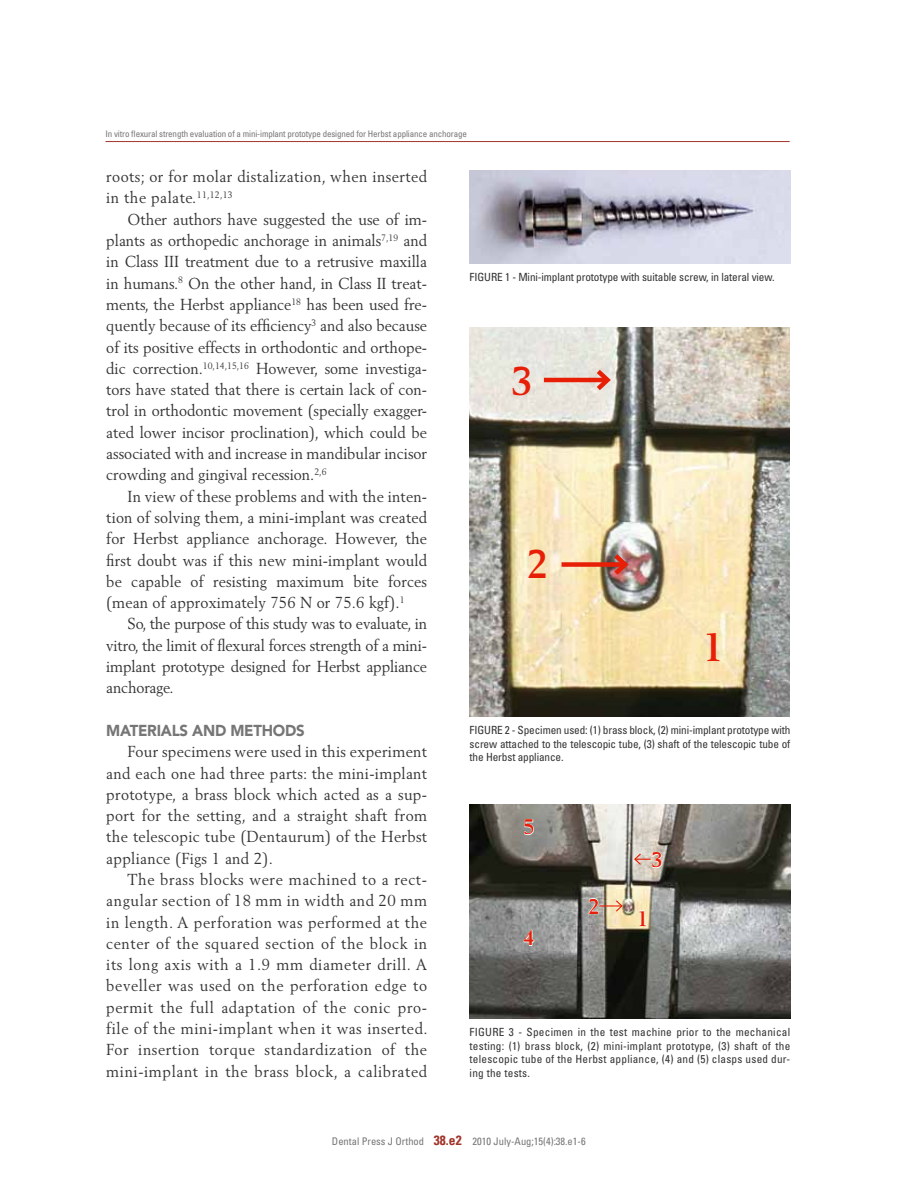
<style>
.page{position:relative;width:918px;height:1188px;background:#fff}
.page>*{position:absolute;margin:0;border:0;box-sizing:border-box;transform-origin:0 0}
.t1{font:700 39.75px "Berling";color:#e71f07;scale:.95 1}
.t2{font:700 21px "Berling";color:#e71f07;scale:.95 1}
.t3{font:15.75px/21.3px "Berling";letter-spacing:.02em;color:#323232;text-align:justify;scale:.95 1}
.t4{font:900 15.75px "Avenir LT Std";letter-spacing:-.015em;color:#767676;scale:.95 1}
.t5{font:condensed 11.25px/13.5px "Univers";letter-spacing:-.01em;color:#323232;text-align:justify}
.t6{font:condensed 10.5px "Univers";color:#767676}
.t7{font:condensed 9px "Univers";letter-spacing:-.015em;color:#767676}
.s1{font-weight:700;font-size:13.5px;color:#a1352a}
</style>
<div class="page">
<img style="left:469px;top:328px;width:321px;height:389px">
<img style="left:470px;top:170px;width:320px;height:93px">
<img style="left:470px;top:804px;width:320px;height:214px">
<hr style="left:544px;top:378px;width:64px;height:4px;background:#e71f07">
<svg style="left:592px;top:365px;width:22px;height:30px"></svg>
<div style="left:562px;top:562px;width:63px;height:5px;background:#e71f07"></div>
<svg style="left:610px;top:550px;width:22px;height:29px"></svg>
<hr style="left:599px;top:905px;width:23px;height:2px;background:#e71f07">
<svg style="left:615px;top:899px;width:8px;height:14px"></svg>
<svg style="left:633px;top:852px;width:29px;height:16px"></svg>
<svg style="left:588px;top:898px;width:11px;height:16px"></svg>
<svg style="left:638px;top:910px;width:9px;height:16px"></svg>
<svg style="left:523px;top:929px;width:12px;height:17px"></svg>
<svg style="left:524px;top:819px;width:10px;height:16px"></svg>
<hr style="left:106px;top:141px;width:684px;height:1px;background:#a1352a">
<p class="t7" style="left:106px;top:128px;width:363px">In vitro flexural strength evaluation of a mini-implant prototype designed for Herbst appliance anchorage</p>
<p class="t3" style="left:106px;top:166px;width:339px">roots; or for molar distalization, when inserted in the palate.<sup>11,12,13</sup></p>
<p class="t3" style="left:106px;top:208px;width:339px;text-indent:21px">Other authors have suggested the use of im&shy;plants as orthopedic anchorage in animals<sup>7,19</sup> and in Class III treatment due to a retrusive maxilla in humans.<sup>8</sup> On the other hand, in Class II treat&shy;ments, the Herbst appliance<sup>18</sup> has been used fre&shy;quently because of its efficiency<sup>3</sup> and also because of its positive effects in orthodontic and orthope&shy;dic correction.<sup>10,14,15,16</sup> However, some investiga&shy;tors have stated that there is certain lack of con&shy;trol in orthodontic movement (specially exagger&shy;ated lower incisor proclination), which could be associated with and increase in mandibular incisor crowding and gingival recession.<sup>2,6</sup></p>
<p class="t3" style="left:106px;top:485px;width:339px;text-indent:21px">In view of these problems and with the inten&shy;tion of solving them, a mini-implant was created for Herbst appliance anchorage. However, the first doubt was if this new mini-implant would be capable of resisting maximum bite forces (mean of approximately 756 N or 75.6 kgf).<sup>1</sup></p>
<p class="t3" style="left:106px;top:613px;width:339px;text-indent:21px">So, the purpose of this study was to evaluate, in vitro, the limit of flexural forces strength of a mini&shy;implant prototype designed for Herbst appliance anchorage.</p>
<p class="t4" style="left:106px;top:721px;width:11px">MATERIAL</p>
<p class="t4" style="left:180px;top:721px;width:27px">S AND</p>
<p class="t4" style="left:230px;top:721px;width:79px">METHODS</p>
<p class="t3" style="left:106px;top:741px;width:339px;text-indent:21px">Four specimens were used in this experiment and each one had three parts: the mini-implant prototype, a brass block which acted as a sup&shy;port for the setting, and a straight shaft from the telescopic tube (Dentaurum) of the Herbst appliance (Figs 1 and 2).</p>
<p class="t3" style="left:106px;top:869px;width:340px;text-indent:21px">The brass blocks were machined to a rect&shy;angular section of 18 mm in width and 20 mm in length. A perforation was performed at the center of the squared section of the block in its long axis with a 1.9 mm diameter drill. A beveller was used on the perforation edge to permit the full adaptation of the conic pro&shy;file of the mini-implant when it was inserted.<br>For insertion torque standardization of the mini-implant in the brass block, a calibrated</p>
<p class="t5" style="left:470px;top:270px;width:306px">FIGURE 1 - Mini-implant prototype with suitable screw, in lateral view.</p>
<h1 class="t1" style="left:512px;top:357px;width:24px">3</h1>
<h1 class="t1" style="left:527px;top:541px;width:24px">2</h1>
<h1 class="t1" style="left:703px;top:623px;width:24px">1</h1>
<p class="t5" style="left:470px;top:723px;width:322px">FIGURE 2 - Specimen used: (1) brass block, (2) mini-implant prototype with screw attached to the telescopic tube, (3) shaft of the telescopic tube of the Herbst appliance.</p>
<h2 class="t2" style="left:524px;top:815px;width:13px">5</h2>
<h2 class="t2" style="left:524px;top:926px;width:13px">4</h2>
<h2 class="t2" style="left:588px;top:894px;width:13px">2</h2>
<h2 class="t2" style="left:652px;top:848px;width:13px">3</h2>
<h2 class="t2" style="left:637px;top:906px;width:13px">1</h2>
<p class="t5" style="left:470px;top:1025px;width:322px">FIGURE 3 - Specimen in the test machine prior to the mechanical testing: (1) brass block, (2) mini-implant prototype, (3) shaft of the telescopic tube of the Herbst appliance, (4) and (5) clasps used dur&shy;ing the tests.</p>
<p class="t6" style="left:332px;top:1134px;width:255px">Dental Press J Orthod <span class="s1">38.e2</span> 2010 July-Aug;15(4):38.e1-6</p>
</div>
